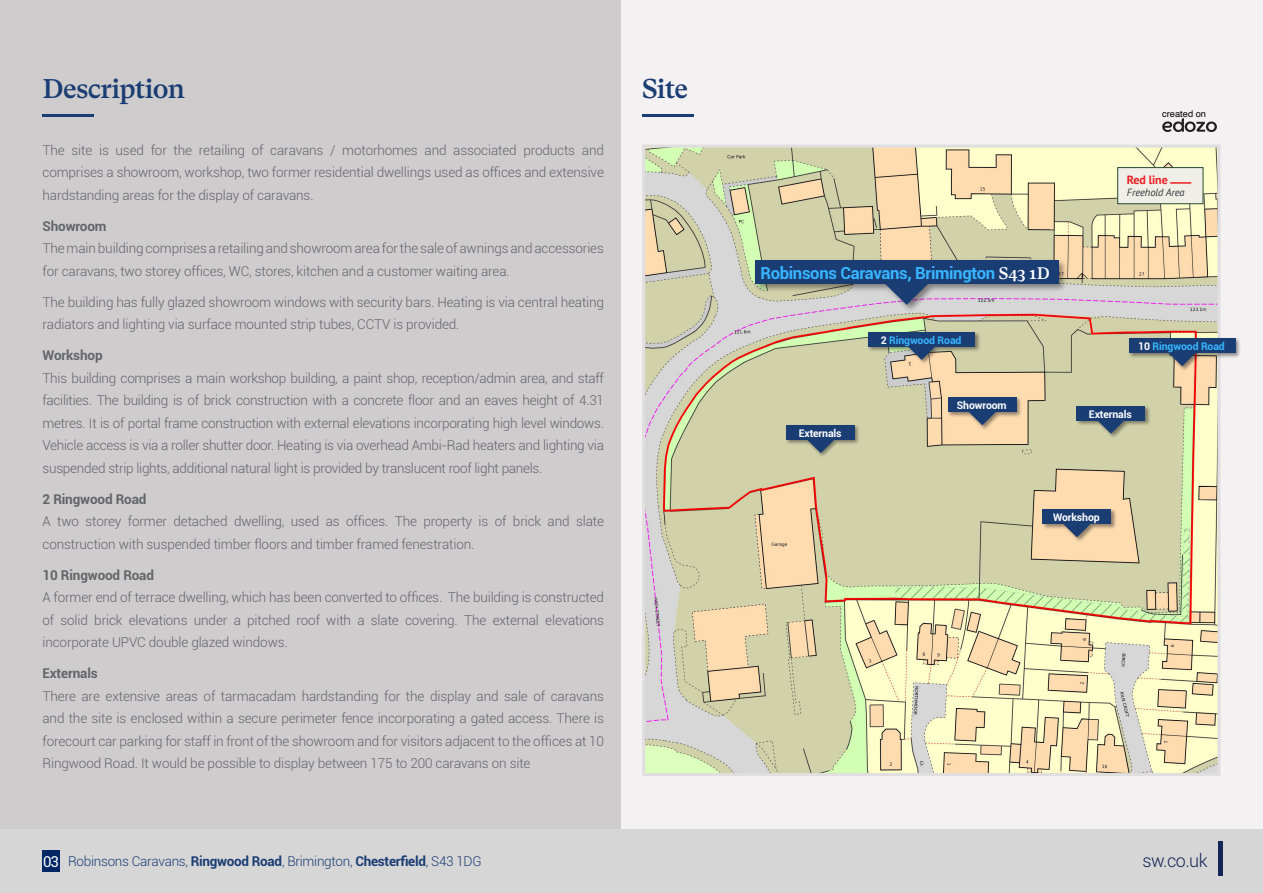
<style>
.page{position:relative;width:1263px;height:893px;background:#fff}
.page>*{position:absolute;margin:0;border:0;box-sizing:border-box;transform-origin:0 0}
.t1{font:500 27px "GT Super Text";letter-spacing:-.025em;color:#1a3d73}
.t2{font:300 18px "Roboto";color:#142657}
.t3{font:700 16.65px "Roboto";letter-spacing:-.02em;color:#38b5ff}
.t4{font:15px "Roboto";color:#fff}
.t5{font:300 13.5px/22.5px "Roboto";letter-spacing:-.01em;color:#63656a;text-align:justify}
.t6{font:300 13.5px "Roboto";letter-spacing:-.02em;color:#1a3d73}
.t7{font:700 13.5px "Roboto";letter-spacing:-.01em;color:#63656a}
.t8{font:700 12px "PT Sans";letter-spacing:-.01em;color:#ea1e24}
.t9{font:700 10.5px "Roboto";letter-spacing:-.01em;color:#fff}
.t10{font:700 10.5px "Roboto";letter-spacing:-.01em;color:#38b5ff}
.t11{font:italic 10.5px "PT Sans";letter-spacing:-.01em;color:#363a3c}
.t12{font:9.3px "Helvetica";color:#000}
.s1{font-family:"GT Super Text";font-weight:500;color:#fff}
.s2{color:#fff}
.s3{font-weight:700}
</style>
<div class="page">
<div style="left:0;top:0;width:621px;height:893px;background:#cac8c8"></div>
<div style="left:621px;top:0;width:642px;height:893px;background:#f4f0f1"></div>
<div style="left:0;top:829px;width:1263px;height:64px;background:#d7d6d7"></div>
<div style="left:43px;top:850px;width:17px;height:22px;background:#002663"></div>
<hr style="left:43px;top:115px;width:51px;height:2px;background:#1a3d73">
<hr style="left:642px;top:115px;width:51px;height:2px;background:#1a3d73">
<hr style="left:1218px;top:842px;width:4px;height:34px;background:#142657">
<img style="left:646px;top:149px;width:570px;height:623px">
<div style="left:642px;top:145px;width:578px;height:631px;border:3px solid #e0dedf"></div>
<svg style="left:1162px;top:118px;width:55px;height:14px"></svg>
<div style="left:1117px;top:167px;width:86px;height:37px;background:#efefe7;border:1px solid #294a30"></div>
<hr style="left:1171px;top:182px;width:20px;height:2px;background:#ea1e24">
<div style="left:753px;top:259px;width:314px;height:54px;background:#231f20;opacity:.5"></div>
<div style="left:755px;top:261px;width:303px;height:23px;background:#1a3d73"></div>
<svg style="left:885px;top:284px;width:43px;height:21px"></svg>
<div style="left:1128px;top:337px;width:113px;height:35px;background:#231f20;opacity:.5"></div>
<div style="left:1129px;top:338px;width:106px;height:15px;background:#1a3d73"></div>
<svg style="left:1168px;top:353px;width:28px;height:13px"></svg>
<div style="left:867px;top:331px;width:114px;height:35px;background:#231f20;opacity:.5"></div>
<div style="left:868px;top:332px;width:107px;height:15px;background:#1a3d73"></div>
<svg style="left:908px;top:347px;width:27px;height:13px"></svg>
<div style="left:1042px;top:508px;width:75px;height:35px;background:#231f20;opacity:.5"></div>
<div style="left:1043px;top:510px;width:68px;height:14px;background:#1a3d73"></div>
<svg style="left:1063px;top:524px;width:27px;height:13px"></svg>
<div style="left:947px;top:396px;width:75px;height:35px;background:#231f20;opacity:.5"></div>
<div style="left:948px;top:397px;width:68px;height:15px;background:#1a3d73"></div>
<svg style="left:969px;top:412px;width:27px;height:13px"></svg>
<div style="left:786px;top:424px;width:75px;height:35px;background:#231f20;opacity:.5"></div>
<div style="left:787px;top:425px;width:68px;height:15px;background:#1a3d73"></div>
<svg style="left:807px;top:440px;width:27px;height:13px"></svg>
<div style="left:1076px;top:405px;width:75px;height:34px;background:#231f20;opacity:.5"></div>
<div style="left:1077px;top:406px;width:68px;height:15px;background:#1a3d73"></div>
<svg style="left:1097px;top:421px;width:27px;height:13px"></svg>
<p class="t1" style="left:43px;top:73px;width:144px">Description</p>
<p class="t1" style="left:642px;top:73px;width:48px">Site</p>
<p class="t5" style="left:43px;top:138px;width:563px">The site is used for the retailing of caravans / motorhomes and associated products and comprises a showroom, workshop, two former residential dwellings used as offices and extensive hardstanding areas for the display of caravans.</p>
<p class="t7" style="left:43px;top:216px;width:66px">Showroom</p>
<p class="t5" style="left:43px;top:237px;width:563px">The main building comprises a retailing and showroom area for the sale of awnings and accessories for caravans, two storey offices, WC, stores, kitchen and a customer waiting area.</p>
<p class="t5" style="left:43px;top:290px;width:563px">The building has fully glazed showroom windows with security bars. Heating is via central heating radiators and lighting via surface mounted strip tubes, CCTV is provided.</p>
<p class="t7" style="left:43px;top:346px;width:62px">Workshop</p>
<p class="t5" style="left:43px;top:366px;width:563px">This building comprises a main workshop building, a paint shop, reception/admin area, and staff facilities. The building is of brick construction with a concrete floor and an eaves height of 4.31 metres. It is of portal frame construction with external elevations incorporating high level windows.<br>Vehicle access is via a roller shutter door. Heating is via overhead Ambi-Rad heaters and lighting via suspended strip lights, additional natural light is provided by translucent roof light panels.</p>
<p class="t7" style="left:43px;top:489px;width:105px">2 Ringwood Road</p>
<p class="t5" style="left:43px;top:510px;width:563px">A two storey former detached dwelling, used as offices. The property is of brick and slate construction with suspended timber floors and timber framed fenestration.</p>
<p class="t7" style="left:43px;top:565px;width:113px">10 Ringwood Road</p>
<p class="t5" style="left:43px;top:586px;width:563px">A former end of terrace dwelling, which has been converted to offices. The building is constructed of solid brick elevations under a pitched roof with a slate covering. The external elevations incorporate UPVC double glazed windows.</p>
<p class="t7" style="left:43px;top:664px;width:57px">Externals</p>
<p class="t5" style="left:43px;top:684px;width:563px">There are extensive areas of tarmacadam hardstanding for the display and sale of caravans and the site is enclosed within a secure perimeter fence incorporating a gated access. There is forecourt car parking for staff in front of the showroom and for visitors adjacent to the offices at 10<br>Ringwood Road. It would be possible to display between 175 to 200 caravans on site</p>
<p class="t12" style="left:1162px;top:107px;width:45px">created on</p>
<p class="t3" style="left:760px;top:261px;width:291px">Robinsons Caravans, Brimington <span class="s1">S43 1D</span></p>
<p class="t10" style="left:881px;top:333px;width:82px"><span class="s2">2</span> Ringwood Road</p>
<p class="t9" style="left:799px;top:426px;width:44px">Externals</p>
<p class="t9" style="left:957px;top:398px;width:51px">Showroom</p>
<p class="t8" style="left:1127px;top:172px;width:42px">Red line</p>
<p class="t11" style="left:1127px;top:186px;width:59px">Freehold Area</p>
<p class="t10" style="left:1138px;top:339px;width:88px"><span class="s2">10</span> Ringwood Road</p>
<p class="t9" style="left:1089px;top:406px;width:44px">Externals</p>
<p class="t9" style="left:1053px;top:510px;width:48px">Workshop</p>
<p class="t4" style="left:43px;top:851px;width:17px">03</p>
<p class="t6" style="left:68px;top:852px;width:415px">Robinsons Caravans, <span class="s3">Ringwood Road</span>, Brimington, <span class="s3">Chesterfield</span>, S43 1DG</p>
<p class="t2" style="left:1142px;top:849px;width:67px">sw.co.uk</p>
</div>
